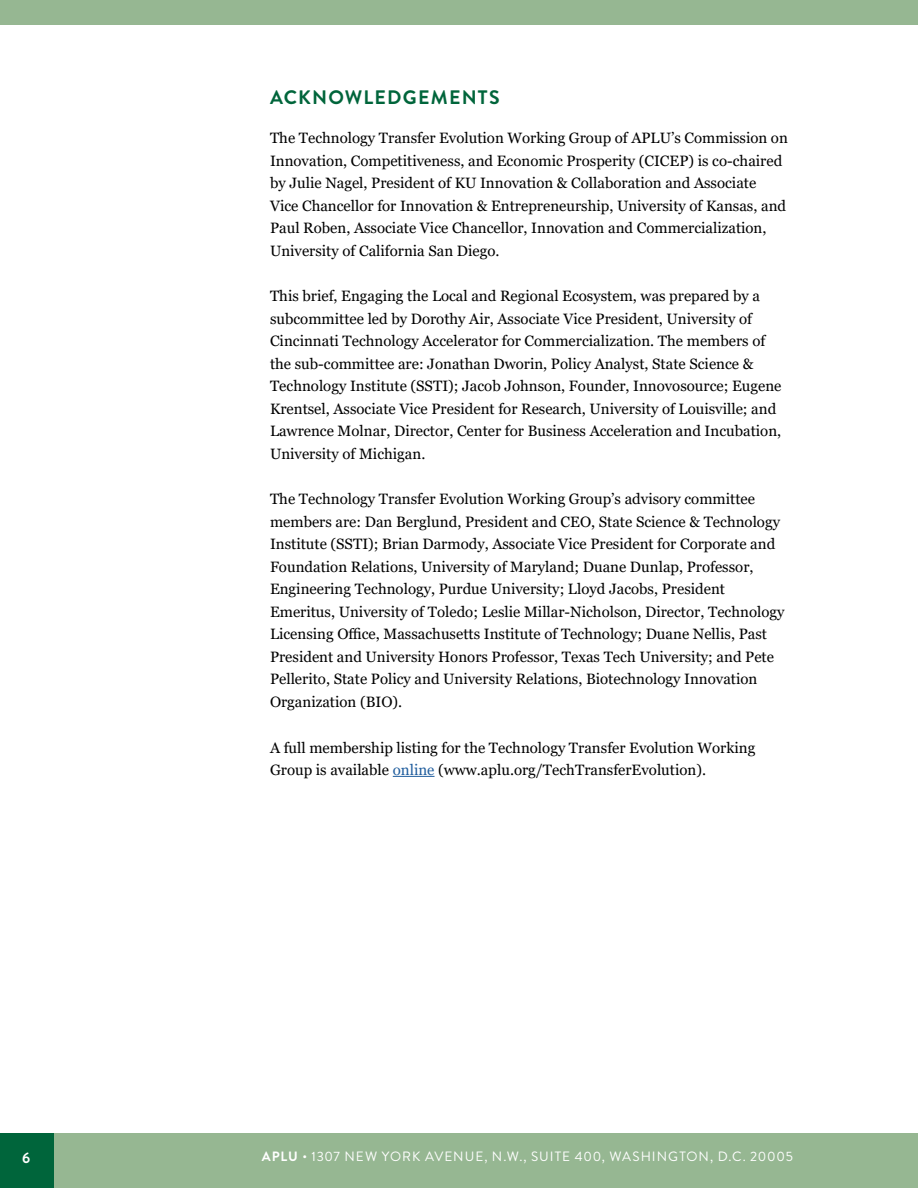
<style>
.page{position:relative;width:918px;height:1188px;background:#fff}
.page>*{position:absolute;margin:0;border:0;box-sizing:border-box;transform-origin:0 0}
.t1{font:700 19.5px "Brandon Grotesque";letter-spacing:.06em;color:#00653b}
.t2{font:15px/22.5px "Georgia";color:#000}
.t3{font:700 15px "Brandon Grotesque";color:#fff}
.t4{font:13.5px "Brandon Grotesque";letter-spacing:.075em;color:#fff}
.s1{color:#215e9e}
.s2{font-weight:700}
</style>
<div class="page">
<div style="left:54px;top:1133px;width:864px;height:55px;background:#96b792"></div>
<div style="left:0;top:0;width:918px;height:25px;background:#96b792"></div>
<div style="left:0;top:1133px;width:54px;height:55px;background:#00653b"></div>
<hr style="left:393px;top:776px;width:42px;height:1px;background:#215e9e">
<h1 class="t1" style="left:270px;top:83px;width:231px">ACKNOWLEDGEMENTS</h1>
<p class="t2" style="left:270px;top:127px;width:519px">The Technology Transfer Evolution Working Group of APLU’s Commission on Innovation, Competitiveness, and Economic Prosperity (CICEP) is co-chaired by Julie Nagel, President of KU Innovation &amp; Collaboration and Associate Vice Chancellor for Innovation &amp; Entrepreneurship, University of Kansas, and Paul Roben, Associate Vice Chancellor, Innovation and Commercialization, University of California San Diego.</p>
<p class="t2" style="left:270px;top:285px;width:513px">This brief, Engaging the Local and Regional Ecosystem, was prepared by a subcommittee led by Dorothy Air, Associate Vice President, University of Cincinnati Technology Accelerator for Commercialization. The members of the sub-committee are: Jonathan Dworin, Policy Analyst, State Science &amp; Technology Institute (SSTI); Jacob Johnson, Founder, Innovosource; Eugene Krentsel, Associate Vice President for Research, University of Louisville; and Lawrence Molnar, Director, Center for Business Acceleration and Incubation, University of Michigan.</p>
<p class="t2" style="left:270px;top:488px;width:516px">The Technology Transfer Evolution Working Group’s advisory committee members are: Dan Berglund, President and CEO, State Science &amp; Technology Institute (SSTI); Brian Darmody, Associate Vice President for Corporate and Foundation Relations, University of Maryland; Duane Dunlap, Professor, Engineering Technology, Purdue University; Lloyd Jacobs, President Emeritus, University of Toledo; Leslie Millar-Nicholson, Director, Technology Licensing Office, Massachusetts Institute of Technology; Duane Nellis, Past President and University Honors Professor, Texas Tech University; and Pete Pellerito, State Policy and University Relations, Biotechnology Innovation Organization (BIO).</p>
<p class="t2" style="left:270px;top:736px;width:487px">A full membership listing for the Technology Transfer Evolution Working<br>Group is available <span class="s1">online</span> (www.aplu.org/TechTransferEvolution).</p>
<p class="t3" style="left:22px;top:1148px;width:10px">6</p>
<p class="t4" style="left:262px;top:1148px;width:533px"><span class="s2">APLU</span> • 1307 NEW YORK AVENUE, N.W., SUITE 400, WASHINGTON, D.C. 20005</p>
</div>
